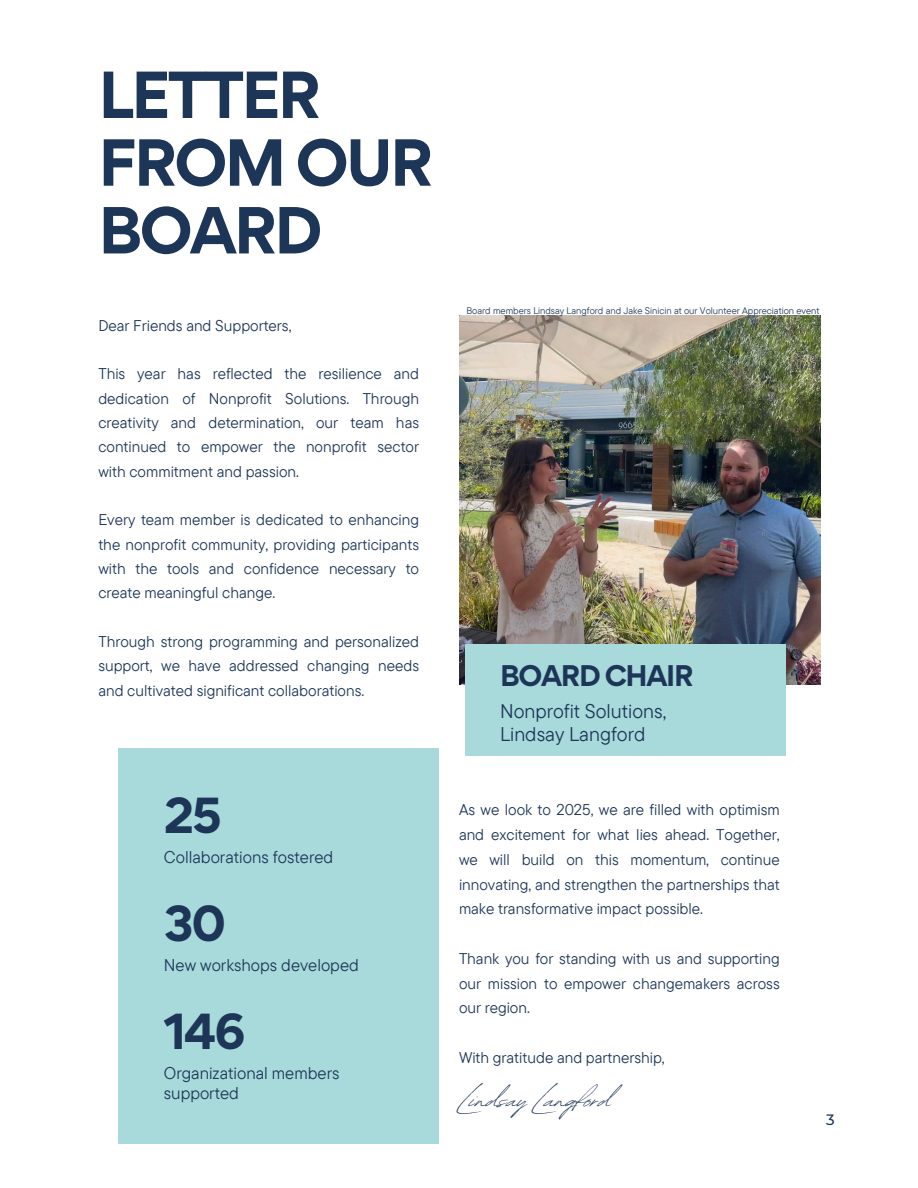
<style>
.page{position:relative;width:918px;height:1188px;background:#fff}
.page>*{position:absolute;margin:0;border:0;box-sizing:border-box;transform-origin:0 0}
.t1{font:700 59.25px/67.8px "Gordita";letter-spacing:-.05em;color:#1d3557}
.t2{font:700 45.15px "Gordita";letter-spacing:-.05em;color:#1d3557}
.t3{font:37.95px "Revive 80 Signature";color:#1d3557}
.t4{font:700 26.7px "Gordita";letter-spacing:-.05em;color:#1d3557}
.t5{font:19.8px/23.2px "TT Commons Pro";color:#1d3557}
.t6{font:16.95px/20.1px "TT Commons Pro";color:#1d3557}
.t7{font:15.45px/24.3px "TT Commons Pro";color:#1d3557;text-align:justify}
.t8{font:500 15px "Montserrat";color:#1d3557}
.t9{font:9.45px "TT Commons Pro";color:#1d3557}
</style>
<div class="page">
<img style="left:459px;top:316px;width:361px;height:369px">
<div style="left:466px;top:644px;width:320px;height:112px;background:#a8dadc"></div>
<div style="left:118px;top:748px;width:321px;height:396px;background:#a8dadc"></div>
<h1 class="t1" style="left:98px;top:60px;width:336px">LETTER<br>FROM OUR<br>BOARD</h1>
<h5 class="t7" style="left:98px;top:313px;width:195px">Dear Friends and Supporters,</h5>
<p class="t7" style="left:98px;top:361px;width:322px">This year has reflected the resilience and dedication of Nonprofit Solutions. Through creativity and determination, our team has continued to empower the nonprofit sector with commitment and passion.</p>
<p class="t7" style="left:98px;top:507px;width:322px">Every team member is dedicated to enhancing the nonprofit community, providing participants with the tools and confidence necessary to create meaningful change.</p>
<h3 class="t7" style="left:98px;top:629px;width:322px">Through strong programming and personalized support, we have addressed changing needs and cultivated significant collaborations.</h3>
<h5 class="t2" style="left:164px;top:785px;width:59px">25</h5>
<h5 class="t6" style="left:164px;top:846px;width:171px">Collaborations fostered</h5>
<h5 class="t2" style="left:164px;top:893px;width:64px">30</h5>
<p class="t6" style="left:164px;top:954px;width:196px">New workshops developed</p>
<h5 class="t2" style="left:164px;top:1001px;width:84px">146</h5>
<h5 class="t6" style="left:164px;top:1062px;width:177px">Organizational members supported</h5>
<h5 class="t9" style="left:466px;top:304px;width:355px">Board members Lindsay Langford and Jake Sinicin at our Volunteer Appreciation event</h5>
<h4 class="t4" style="left:500px;top:657px;width:195px">BOARD CHAIR</h4>
<h5 class="t5" style="left:500px;top:699px;width:168px">Nonprofit Solutions,<br>Lindsay Langford</h5>
<p class="t7" style="left:459px;top:797px;width:322px;line-height:24.8px">As we look to 2025, we are filled with optimism and excitement for what lies ahead. Together, we will build on this momentum, continue innovating, and strengthen the partnerships that make transformative impact possible.</p>
<h5 class="t7" style="left:459px;top:946px;width:322px;line-height:24.8px">Thank you for standing with us and supporting our mission to empower changemakers across our region.</h5>
<h2 class="t7" style="left:459px;top:1045px;width:207px">With gratitude and partnership,</h2>
<h2 class="t3" style="left:459px;top:1070px;width:154px">Lindsay Langford</h2>
<p class="t8" style="left:826px;top:1110px;width:10px">3</p>
</div>
